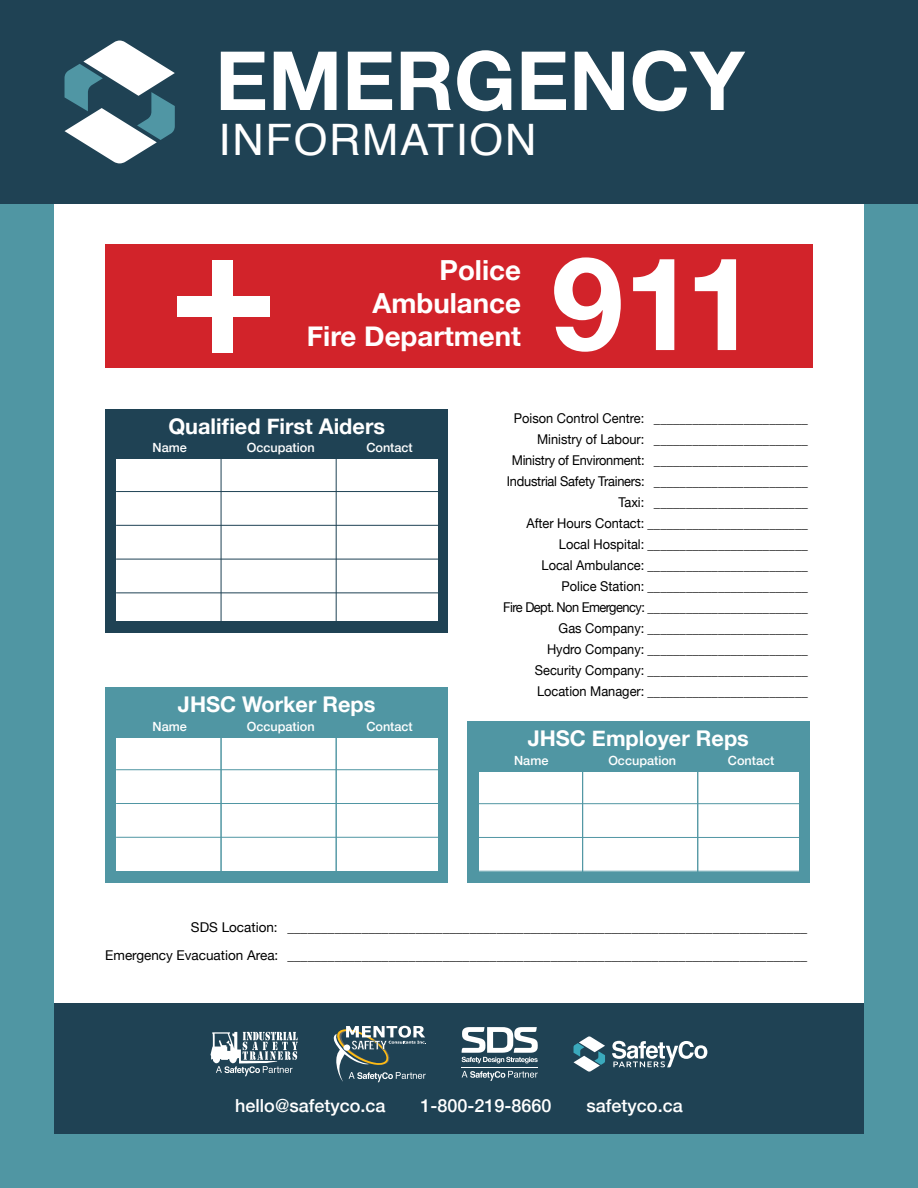
<style>
.page{position:relative;width:918px;height:1188px;background:#5096a3}
.page>*{position:absolute;margin:0;border:0;box-sizing:border-box;transform-origin:0 0}
.t1{font:700 129.75px "Helvetica Neue";color:#fff}
.t2{font:700 81.75px "Helvetica Neue";color:#fff}
.t3{font:43.35px "Helvetica";letter-spacing:.04em;color:#fff}
.t4{font:700 27.75px/33.2px "Helvetica Neue";color:#fff;text-align:right}
.t5{font:700 21.75px "Helvetica Neue";color:#fff}
.t6{font:500 18px "Helvetica Neue";color:#fff}
.t7{font:13.5px/21px "Helvetica Neue";color:#000;text-align:right;scale:.95 1}
.t8{font:13.5px/27.9px "Helvetica Neue";color:#000;text-align:right}
.t9{font:500 12.75px "Helvetica Neue";color:#fff}
</style>
<div class="page">
<div style="left:54px;top:204px;width:810px;height:930px;background:#fff"></div>
<div style="left:0;top:0;width:918px;height:204px;background:#1f4254"></div>
<div style="left:54px;top:1003px;width:810px;height:131px;background:#1f4254"></div>
<svg style="left:65px;top:41px;width:110px;height:122px"></svg>
<svg style="left:211px;top:1032px;width:87px;height:44px"></svg>
<svg style="left:334px;top:1026px;width:92px;height:56px"></svg>
<svg style="left:462px;top:1071px;width:76px;height:10px"></svg>
<svg style="left:462px;top:1027px;width:76px;height:36px"></svg>
<hr style="left:462px;top:1067px;width:76px;height:1px;background:#fff">
<svg style="left:574px;top:1036px;width:31px;height:36px"></svg>
<svg style="left:612px;top:1041px;width:95px;height:26px"></svg>
<div style="left:105px;top:245px;width:708px;height:123px;background:#d2232a"></div>
<div style="left:213px;top:260px;width:20px;height:93px;background:#fff"></div>
<div style="left:177px;top:296px;width:92px;height:21px;background:#fff"></div>
<div style="left:105px;top:410px;width:343px;height:223px;background:#1f4254"></div>
<div style="left:116px;top:460px;width:321px;height:161px;background:#fff"></div>
<hr style="left:221px;top:457px;width:1px;height:167px;background:#1f4254">
<hr style="left:116px;top:491px;width:326px;height:1px;background:#1f4254">
<hr style="left:116px;top:525px;width:326px;height:1px;background:#1f4254">
<hr style="left:116px;top:559px;width:326px;height:1px;background:#1f4254">
<hr style="left:116px;top:592px;width:326px;height:1px;background:#1f4254">
<hr style="left:336px;top:457px;width:1px;height:167px;background:#1f4254">
<div style="left:105px;top:688px;width:343px;height:195px;background:#5096a3"></div>
<div style="left:116px;top:738px;width:321px;height:133px;background:#fff"></div>
<hr style="left:221px;top:736px;width:1px;height:144px;background:#5096a3">
<hr style="left:116px;top:769px;width:326px;height:1px;background:#5096a3">
<hr style="left:116px;top:803px;width:326px;height:1px;background:#5096a3">
<hr style="left:116px;top:837px;width:326px;height:1px;background:#5096a3">
<hr style="left:336px;top:736px;width:1px;height:144px;background:#5096a3">
<div style="left:467px;top:722px;width:343px;height:161px;background:#5096a3"></div>
<div style="left:479px;top:772px;width:320px;height:99px;background:#fff"></div>
<hr style="left:582px;top:769px;width:1px;height:108px;background:#5096a3">
<hr style="left:478px;top:803px;width:325px;height:1px;background:#5096a3">
<hr style="left:478px;top:837px;width:325px;height:1px;background:#5096a3">
<hr style="left:697px;top:769px;width:1px;height:108px;background:#5096a3">
<h2 class="t2" style="left:215px;top:17px;width:531px">EMERGENCY</h2>
<h3 class="t3" style="left:219px;top:106px;width:319px">INFORMATION</h3>
<h3 class="t4" style="left:307px;top:254px;width:216px">Police<br>Ambulance<br>Fire Department</h3>
<h1 class="t1" style="left:551px;top:202px;width:207px">911</h1>
<h3 class="t5" style="left:168px;top:409px;width:218px">Qualified First Aiders</h3>
<p class="t9" style="left:153px;top:438px;width:36px">Name</p>
<p class="t9" style="left:247px;top:438px;width:69px">Occupation</p>
<p class="t9" style="left:366px;top:438px;width:48px">Contact</p>
<h3 class="t5" style="left:178px;top:688px;width:199px">JHSC Worker Reps</h3>
<p class="t9" style="left:153px;top:716px;width:36px">Name</p>
<p class="t9" style="left:247px;top:716px;width:69px">Occupation</p>
<p class="t9" style="left:366px;top:716px;width:48px">Contact</p>
<p class="t7" style="left:503px;top:408px;width:322px">Poison Control Centre: ________________________ Ministry of Labour: ________________________ Ministry of Environment: ________________________ Industrial Safety Trainers: ________________________ Taxi: ________________________<br>After Hours Contact: _________________________ Local Hospital: _________________________<br>Local Ambulance: _________________________ Police Station: _________________________<br>Fire Dept. Non Emergency: _________________________ Gas Company: _________________________<br>Hydro Company: _________________________ Security Company: _________________________ Location Manager: _________________________</p>
<h3 class="t5" style="left:528px;top:721px;width:223px">JHSC Employer Reps</h3>
<p class="t9" style="left:514px;top:750px;width:36px">Name</p>
<p class="t9" style="left:608px;top:750px;width:69px">Occupation</p>
<p class="t9" style="left:728px;top:750px;width:48px">Contact</p>
<p class="t8" style="left:105px;top:914px;width:704px">SDS Location: _____________________________________________________________________________<br>Emergency Evacuation Area: _____________________________________________________________________________</p>
<h3 class="t6" style="left:235px;top:1091px;width:152px">hello@safetyco.ca</h3>
<h3 class="t6" style="left:420px;top:1091px;width:133px">1-800-219-8660</h3>
<h3 class="t6" style="left:587px;top:1091px;width:98px">safetyco.ca</h3>
</div>
